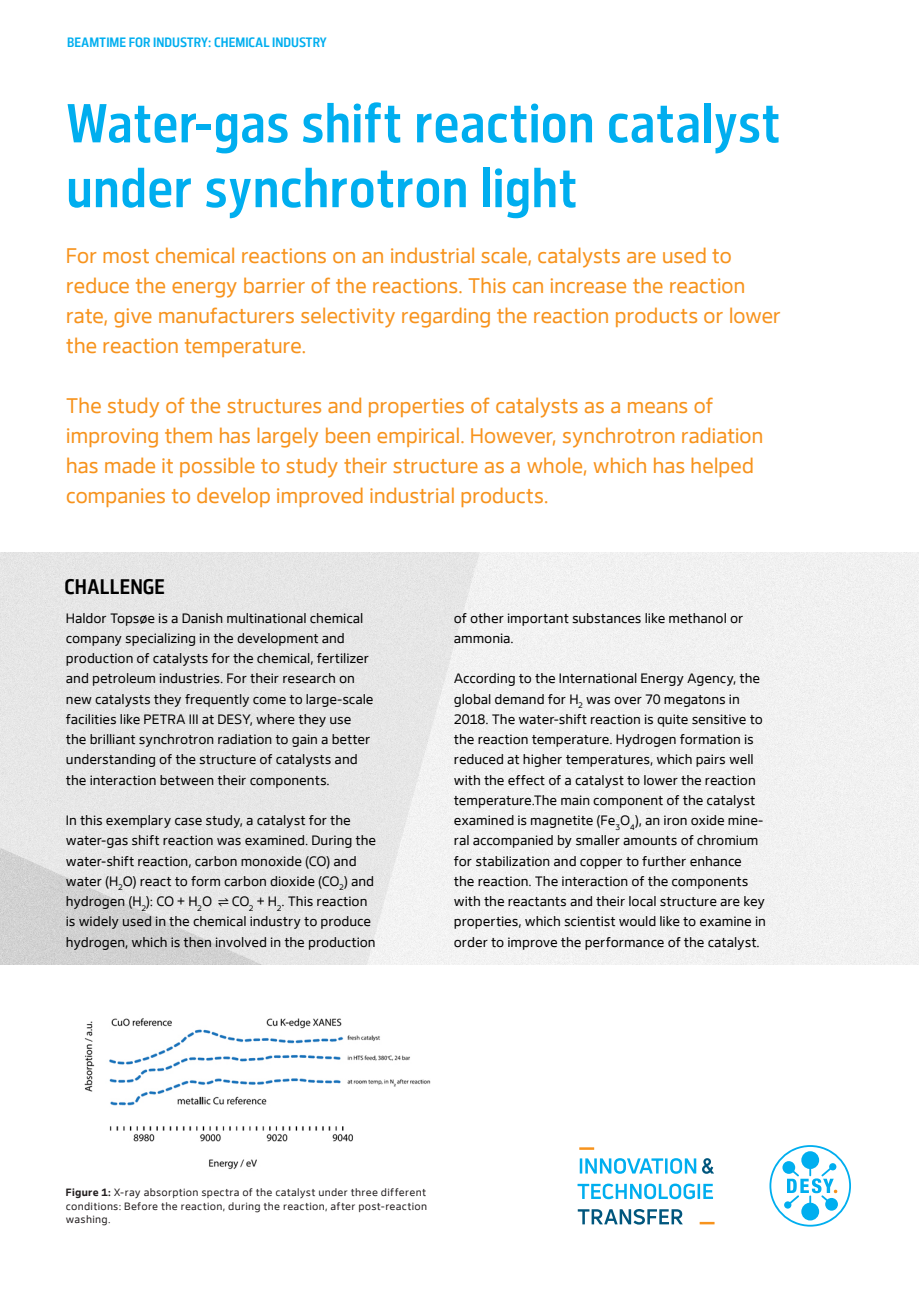
<style>
.page{position:relative;width:919px;height:1289px;background:#fff}
.page>*{position:absolute;margin:0;border:0;box-sizing:border-box;transform-origin:0 0}
.t1{font:500 54px/64.8px "Desy Sans Office Cn";letter-spacing:-.005em;color:#00aeef}
.t2{font:21px/30px "Desy Sans Office";letter-spacing:-.02em;color:#f7931d}
.t3{font:500 21px "Desy Sans Office Cn";color:#000}
.Aufzählung{font:13.5px/20.2px "Desy Sans Office";letter-spacing:-.005em;color:#000}
.t4{font:500 13.5px "Desy Sans Office Cn";color:#00aeef}
.Aufzählung-2{font:10.5px/13.5px "Desy Sans Office";letter-spacing:.025em;color:#231f20;text-align:justify}
.s1{font-family:"Cambria"}
.s2{font-weight:700}
</style>
<div class="page">
<hr style="left:579px;top:1158px;width:3px;height:15px;background:#00aeef">
<svg style="left:585px;top:1158px;width:111px;height:15px"></svg>
<svg style="left:702px;top:1158px;width:12px;height:15px"></svg>
<svg style="left:703px;top:1183px;width:10px;height:15px"></svg>
<hr style="left:697px;top:1183px;width:3px;height:15px;background:#00aeef">
<svg style="left:577px;top:1183px;width:117px;height:16px"></svg>
<svg style="left:577px;top:1209px;width:105px;height:15px"></svg>
<svg style="left:579px;top:1147px;width:15px;height:2px"></svg>
<hr style="left:699px;top:1221px;width:15px;height:3px;background:#f7931d">
<svg style="left:769px;top:1145px;width:81px;height:81px"></svg>
<img style="left:84px;top:1018px;width:347px;height:152px">
<img style="left:0;top:552px;width:918px;height:412px">
<p class="t4" style="left:67px;top:34px;width:261px">BEAMTIME FOR INDUSTRY: CHEMICAL INDUSTRY</p>
<p class="t1" style="left:66px;top:91px;width:716px">Water-gas shift reaction catalyst under synchrotron light</p>
<p class="t2" style="left:66px;top:240px;width:716px">For most chemical reactions on an industrial scale, catalysts are used to reduce the energy barrier of the reactions. This can increase the reaction rate, give manufacturers selectivity regarding the reaction products or lower the reaction temperature.</p>
<p class="t2" style="left:66px;top:390px;width:699px">The study of the structures and properties of catalysts as a means of improving them has largely been empirical. However, synchrotron radiation has made it possible to study their structure as a whole, which has helped companies to develop improved industrial products.</p>
<p class="t3" style="left:64px;top:574px;width:102px">CHALLENGE</p>
<p class="Aufzählung" style="left:66px;top:607px;width:309px">Haldor Topsøe is a Danish multinational chemical company specializing in the development and production of catalysts for the chemical, fertilizer and petroleum industries. For their research on new catalysts they frequently come to large-scale facilities like PETRA III at DESY, where they use the brilliant synchrotron radiation to gain a better understanding of the structure of catalysts and the interaction between their components.</p>
<p class="Aufzählung" style="left:66px;top:810px;width:312px">In this exemplary case study, a catalyst for the water-gas shift reaction was examined. During the water-shift reaction, carbon monoxide (CO) and water (H<sub>2</sub>O) react to form carbon dioxide (CO<sub>2</sub>) and hydrogen (H<sub>2</sub>): CO + H<sub>2</sub>O <span class="s1">⇌</span> CO<sub>2</sub> + H<sub>2</sub>. This reaction is widely used in the chemical industry to produce hydrogen, which is then involved in the production</p>
<p class="Aufzählung" style="left:454px;top:607px;width:291px">of other important substances like methanol or ammonia.</p>
<p class="Aufzählung" style="left:454px;top:668px;width:314px">According to the International Energy Agency, the global demand for H<sub>2</sub> was over 70 megatons in 2018. The water-shift reaction is quite sensitive to the reaction temperature. Hydrogen formation is reduced at higher temperatures, which pairs well with the effect of a catalyst to lower the reaction temperature.The main component of the catalyst examined is magnetite (Fe<sub>3</sub>O<sub>4</sub>), an iron oxide mine&shy;ral accompanied by smaller amounts of chromium for stabilization and copper to further enhance<br>the reaction. The interaction of the components with the reactants and their local structure are key properties, which scientist would like to examine in order to improve the performance of the catalyst.</p>
<p class="Aufzählung-2" style="left:66px;top:1185px;width:362px"><span class="s2">Figure 1:</span> X-ray absorption spectra of the catalyst under three different conditions: Before the reaction, during the reaction, after post-reaction washing.</p>
</div>
